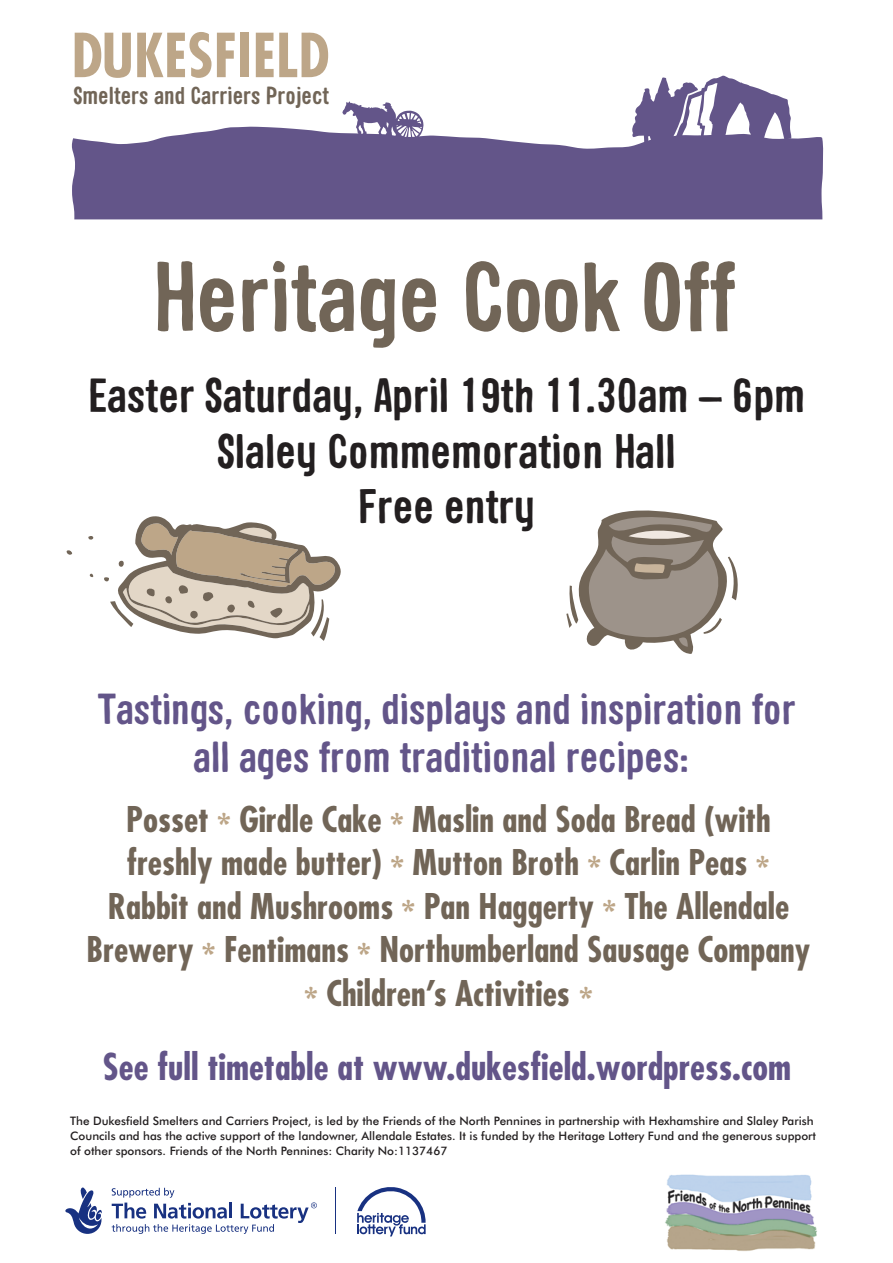
<style>
.page{position:relative;width:893px;height:1263px;background:#fff}
.page>*{position:absolute;margin:0;border:0;box-sizing:border-box;transform-origin:0 0}
.t1{font:700 95.4px "Sini";color:#716557}
.t2{font:700 condensed 59.1px "Futura";letter-spacing:.005em;color:#bda688}
.t3{font:700 46.8px/55.8px "Sini";color:#231f20;text-align:center}
.t4{font:700 42px/48px "Sini";color:#635589;text-align:center}
.t5{font:700 condensed 36px "Futura";color:#635589}
.t6{font:700 condensed 34.5px/43.5px "Futura";color:#716557;text-align:center}
.t7{font:700 23.7px "Sini";letter-spacing:.005em;color:#716557}
.t8{font:500 11.7px/15px "Futura BT";color:#231f20}
.s1{font-family:"Sini";font-stretch:normal;color:#bda688}
</style>
<div class="page">
<svg style="left:88px;top:536px;width:5px;height:4px"></svg>
<svg style="left:66px;top:550px;width:6px;height:5px"></svg>
<svg style="left:89px;top:573px;width:4px;height:4px"></svg>
<svg style="left:104px;top:516px;width:237px;height:125px"></svg>
<svg style="left:566px;top:510px;width:172px;height:144px"></svg>
<hr style="left:335px;top:1188px;width:1px;height:46px;background:#183181">
<svg style="left:65px;top:1187px;width:37px;height:47px"></svg>
<svg style="left:112px;top:1188px;width:205px;height:46px"></svg>
<svg style="left:357px;top:1187px;width:69px;height:49px"></svg>
<img style="left:665px;top:1174px;width:152px;height:77px">
<svg style="left:71px;top:126px;width:753px;height:93px;background:#716594"></svg>
<svg style="left:342px;top:101px;width:82px;height:39px"></svg>
<svg style="left:631px;top:76px;width:161px;height:69px"></svg>
<h2 class="t2" style="left:72px;top:19px;width:260px">DUKESFIELD</h2>
<h3 class="t7" style="left:73px;top:81px;width:257px">Smelters and Carriers Project</h3>
<h1 class="t1" style="left:152px;top:237px;width:585px">Heritage Cook Off</h1>
<h3 class="t3" style="left:88px;top:366px;width:719px">Easter Saturday, April 19th 11.30am – 6pm<br>Slaley Commemoration Hall<br>Free entry</h3>
<h3 class="t4" style="left:98px;top:685px;width:699px">Tastings, cooking, displays and inspiration for all ages from traditional recipes:</h3>
<h3 class="t6" style="left:87px;top:797px;width:725px">Posset <span class="s1">*</span> Girdle Cake <span class="s1">*</span> Maslin and Soda Bread (with freshly made butter) <span class="s1">*</span> Mutton Broth <span class="s1">*</span> Carlin Peas <span class="s1">* </span>Rabbit and Mushrooms <span class="s1">*</span> Pan Haggerty <span class="s1">*</span> The Allendale Brewery <span class="s1">*</span> Fentimans <span class="s1">*</span> Northumberland Sausage Company <span class="s1">*</span> Children’s Activities <span class="s1">*</span></h3>
<h3 class="t5" style="left:103px;top:1044px;width:690px">See full timetable at www.dukesfield.wordpress.com</h3>
<p class="t8" style="left:70px;top:1114px;width:747px">The Dukesfield Smelters and Carriers Project, is led by the Friends of the North Pennines in partnership with Hexhamshire and Slaley Parish<br>Councils and has the active support of the landowner, Allendale Estates. It is funded by the Heritage Lottery Fund and the generous support of other sponsors. Friends of the North Pennines: Charity No:1137467</p>
</div>
